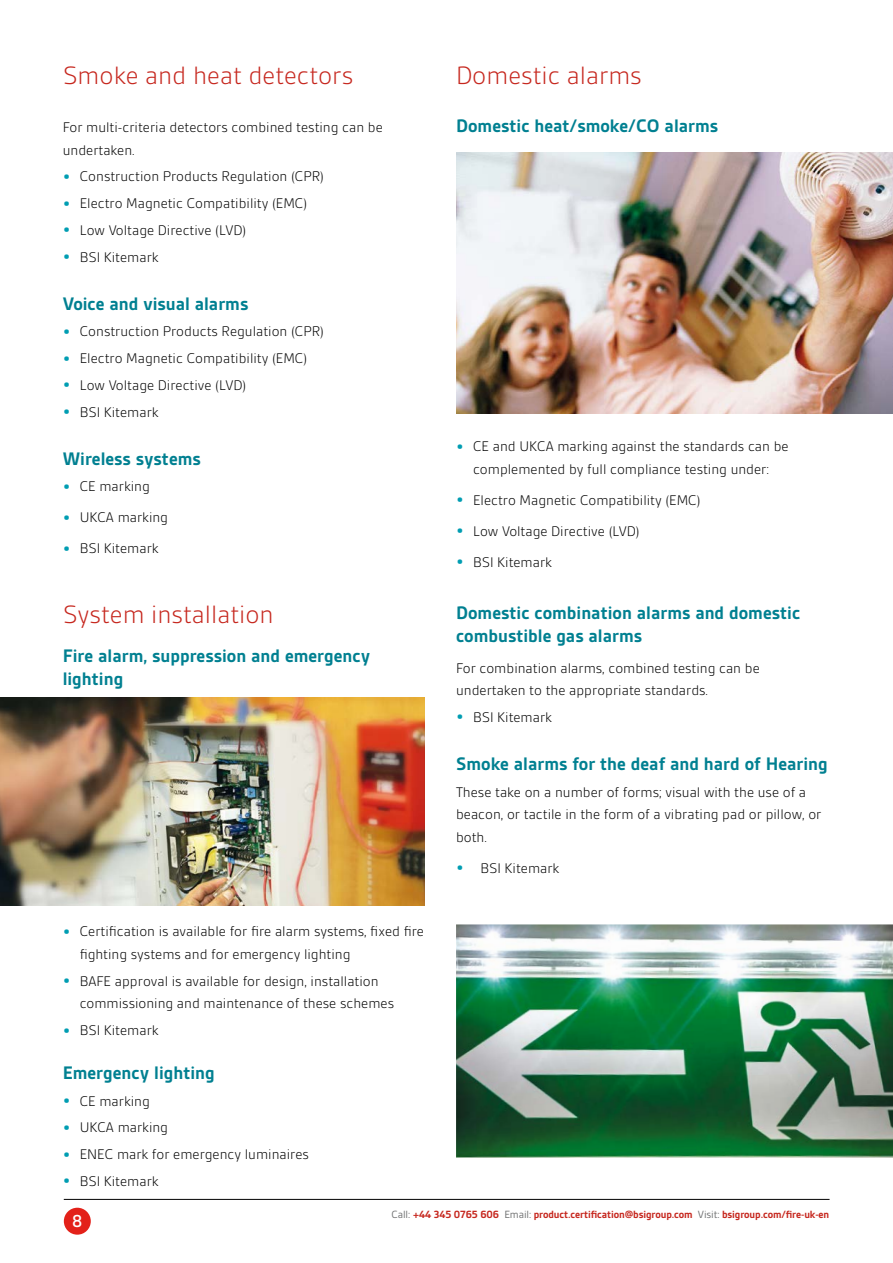
<style>
.page{position:relative;width:893px;height:1263px;background:#fff}
.page>*{position:absolute;margin:0;border:0;box-sizing:border-box;transform-origin:0 0}
.t1{font:300 27px "BSI Gesta";color:#c6271e}
.t2{font:700 19.5px/22.5px "BSI Gesta";color:#008091}
.t3{font:500 18.75px "BSI Gesta";color:#fff}
.t4{font:300 15px/22.5px "BSI Gesta";color:#000}
.t5{font:700 11.25px "BSI Gesta";letter-spacing:-.01em;color:#c6271e}
.s1{font-weight:700;font-size:19.5px;color:#009db2}
.s2{font-weight:400;color:#707172}
</style>
<div class="page">
<hr style="left:64px;top:1199px;width:765px;height:1px;background:#000">
<div style="left:64px;top:1208px;width:27px;height:27px;background:#e32119;border-radius:50%"></div>
<img style="left:0;top:697px;width:424px;height:209px">
<img style="left:456px;top:152px;width:437px;height:261px">
<img style="left:456px;top:924px;width:437px;height:234px">
<h1 class="t1" style="left:63px;top:61px;width:292px">Smoke and heat detectors</h1>
<p class="t4" style="left:63px;top:116px;width:322px">For multi-criteria detectors combined testing can be undertaken.</p>
<p class="t4" style="left:63px;top:165px;width:263px"><span class="s1">•</span> Construction Products Regulation (CPR)</p>
<p class="t4" style="left:63px;top:192px;width:246px"><span class="s1">•</span> Electro Magnetic Compatibility (EMC)</p>
<p class="t4" style="left:63px;top:219px;width:185px"><span class="s1">•</span> Low Voltage Directive (LVD)</p>
<p class="t4" style="left:63px;top:246px;width:97px"><span class="s1">•</span> BSI Kitemark</p>
<h2 class="t2" style="left:63px;top:292px;width:187px">Voice and visual alarms</h2>
<p class="t4" style="left:63px;top:320px;width:263px"><span class="s1">•</span> Construction Products Regulation (CPR)</p>
<p class="t4" style="left:63px;top:347px;width:246px"><span class="s1">•</span> Electro Magnetic Compatibility (EMC)</p>
<p class="t4" style="left:63px;top:374px;width:185px"><span class="s1">•</span> Low Voltage Directive (LVD)</p>
<p class="t4" style="left:63px;top:401px;width:97px"><span class="s1">•</span> BSI Kitemark</p>
<h2 class="t2" style="left:63px;top:447px;width:140px">Wireless systems</h2>
<p class="t4" style="left:63px;top:475px;width:89px"><span class="s1">•</span> CE marking</p>
<p class="t4" style="left:63px;top:506px;width:107px"><span class="s1">•</span> UKCA marking</p>
<p class="t4" style="left:63px;top:537px;width:97px"><span class="s1">•</span> BSI Kitemark</p>
<h1 class="t1" style="left:63px;top:600px;width:212px">System installation</h1>
<h2 class="t2" style="left:63px;top:645px;width:309px">Fire alarm, suppression and emergency lighting</h2>
<p class="t4" style="left:80px;top:920px;width:346px;text-indent:-17px"><span class="s1">•</span> Certification is available for fire alarm systems, fixed fire fighting systems and for emergency lighting</p>
<p class="t4" style="left:80px;top:970px;width:316px;text-indent:-17px"><span class="s1">•</span> BAFE approval is available for design, installation commissioning and maintenance of these schemes</p>
<p class="t4" style="left:63px;top:1019px;width:97px"><span class="s1">•</span> BSI Kitemark</p>
<h2 class="t2" style="left:63px;top:1061px;width:154px">Emergency lighting</h2>
<p class="t4" style="left:63px;top:1089px;width:89px"><span class="s1">•</span> CE marking</p>
<p class="t4" style="left:63px;top:1116px;width:107px"><span class="s1">•</span> UKCA marking</p>
<p class="t4" style="left:63px;top:1143px;width:248px"><span class="s1">•</span> ENEC mark for emergency luminaires</p>
<p class="t4" style="left:63px;top:1170px;width:97px"><span class="s1">•</span> BSI Kitemark</p>
<h1 class="t1" style="left:456px;top:61px;width:187px">Domestic alarms</h1>
<h2 class="t2" style="left:456px;top:114px;width:264px">Domestic heat/smoke/CO alarms</h2>
<p class="t4" style="left:456px;top:435px;width:334px;text-align:center"><span class="s1">•</span> CE and UKCA marking against the standards can be complemented by full compliance testing under:</p>
<p class="t4" style="left:456px;top:489px;width:246px"><span class="s1">•</span> Electro Magnetic Compatibility (EMC)</p>
<p class="t4" style="left:456px;top:520px;width:185px"><span class="s1">•</span> Low Voltage Directive (LVD)</p>
<p class="t4" style="left:456px;top:551px;width:97px"><span class="s1">•</span> BSI Kitemark</p>
<h2 class="t2" style="left:456px;top:602px;width:346px">Domestic combination alarms and domestic combustible gas alarms</h2>
<p class="t4" style="left:456px;top:657px;width:305px">For combination alarms, combined testing can be undertaken to the appropriate standards.</p>
<p class="t4" style="left:456px;top:706px;width:97px"><span class="s1">•</span> BSI Kitemark</p>
<h2 class="t2" style="left:456px;top:752px;width:373px">Smoke alarms for the deaf and hard of Hearing</h2>
<p class="t4" style="left:456px;top:781px;width:367px">These take on a number of forms; visual with the use of a beacon, or tactile in the form of a vibrating pad or pillow, or both.</p>
<p class="t4" style="left:456px;top:857px;width:105px"><span class="s1">•</span> BSI Kitemark</p>
<p class="t3" style="left:72px;top:1211px;width:12px">8</p>
<p class="t5" style="left:391px;top:1209px;width:439px"><span class="s2">Call:</span> +44 345 0765 606 <span class="s2">Email:</span> product.certification@bsigroup.com <span class="s2">Visit:</span> bsigroup.com/fire-uk-en</p>
</div>
